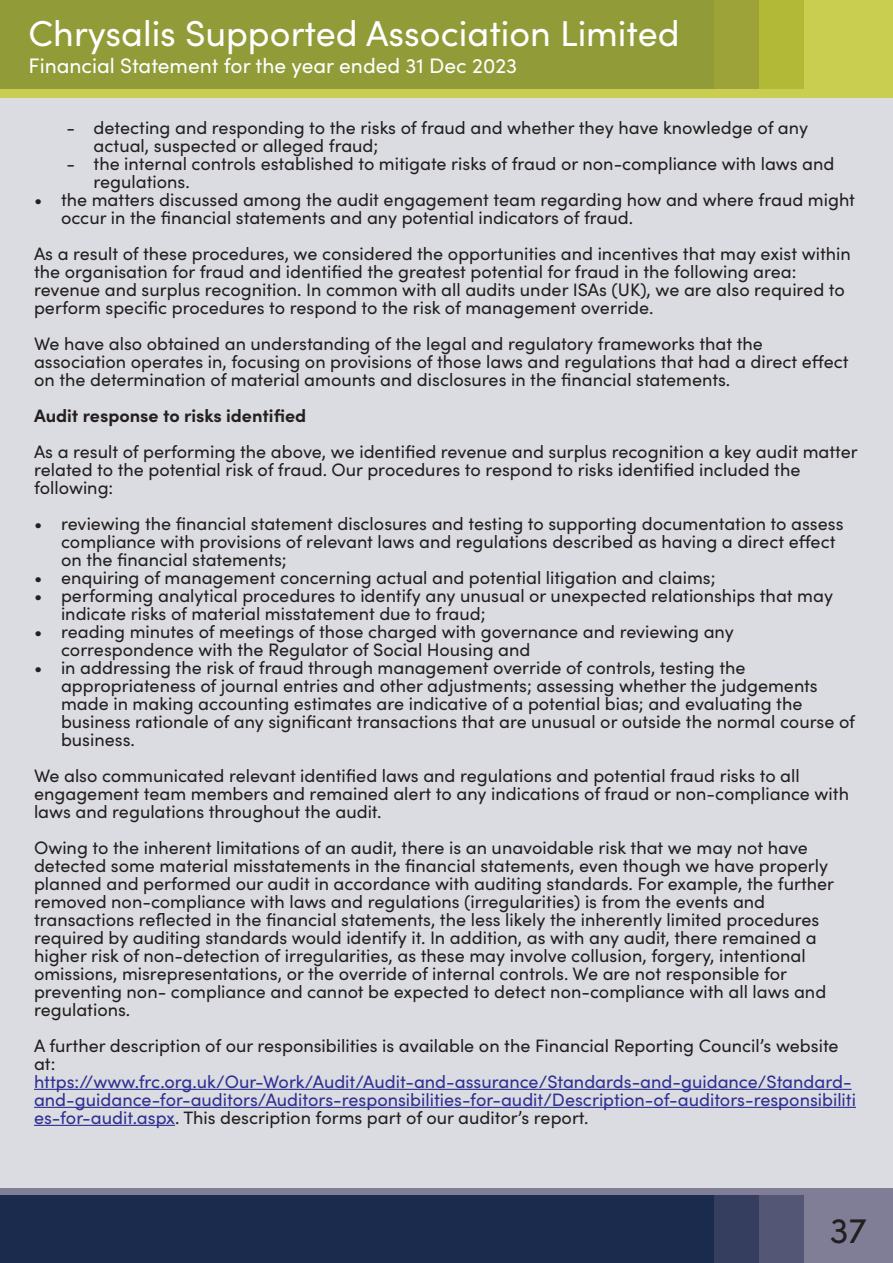
<style>
.page{position:relative;width:893px;height:1263px;background:#fff}
.page>*{position:absolute;margin:0;border:0;box-sizing:border-box;transform-origin:0 0}
.t1{font:36px "Sofia Pro";color:#fff}
.t2{font:36px "Sofia Pro";color:#231f20}
.t3{font:21px "Sofia Pro";color:#fff}
.t4{font:18px/18px "Sofia Pro";color:#231f20}
.t5{font:18px/18px "Sofia Pro";color:#2e3092}
.t6{font:700 18px "Sofia Pro";color:#231f20}
.s1{color:#231f20}
</style>
<div class="page">
<div style="left:0;top:98px;width:893px;height:1090px;background:#dbdce1"></div>
<div style="left:0;top:0;width:893px;height:89px;background:#919c39"></div>
<div style="left:804px;top:0;width:89px;height:89px;background:#c9ce51"></div>
<div style="left:759px;top:0;width:45px;height:89px;background:#b2b936"></div>
<div style="left:714px;top:0;width:45px;height:89px;background:#9da338"></div>
<div style="left:0;top:89px;width:893px;height:9px;background:#c9ce51"></div>
<div style="left:0;top:1195px;width:893px;height:68px;background:#1a2b4d"></div>
<div style="left:804px;top:1195px;width:89px;height:68px;background:#807e96"></div>
<div style="left:759px;top:1195px;width:45px;height:68px;background:#535775"></div>
<div style="left:714px;top:1195px;width:45px;height:68px;background:#363e60"></div>
<div style="left:0;top:1188px;width:893px;height:7px;background:#807e96"></div>
<hr style="left:34px;top:1089px;width:818px;height:1px;background:#2e3092">
<hr style="left:34px;top:1107px;width:822px;height:1px;background:#2e3092">
<hr style="left:34px;top:1125px;width:141px;height:1px;background:#2e3092">
<h1 class="t1" style="left:29px;top:7px;width:653px">Chrysalis Supported Association Limited</h1>
<p class="t3" style="left:29px;top:50px;width:490px">Financial Statement for the year ended 31 Dec 2023</p>
<p class="t4" style="left:94px;top:118px;width:716px;text-indent:-27px">- detecting and responding to the risks of fraud and whether they have knowledge of any actual, suspected or alleged fraud;</p>
<p class="t4" style="left:94px;top:154px;width:742px;text-indent:-27px">- the internal controls established to mitigate risks of fraud or non-compliance with laws and regulations.</p>
<p class="t4" style="left:61px;top:190px;width:795px;text-indent:-27px">• the matters discussed among the audit engagement team regarding how and where fraud might occur in the financial statements and any potential indicators of fraud.</p>
<p class="t4" style="left:34px;top:244px;width:818px">As a result of these procedures, we considered the opportunities and incentives that may exist within the organisation for fraud and identified the greatest potential for fraud in the following area: revenue and surplus recognition. In common with all audits under ISAs (UK), we are also required to perform specific procedures to respond to the risk of management override.</p>
<p class="t4" style="left:34px;top:334px;width:816px">We have also obtained an understanding of the legal and regulatory frameworks that the association operates in, focusing on provisions of those laws and regulations that had a direct effect on the determination of material amounts and disclosures in the financial statements.</p>
<p class="t6" style="left:34px;top:402px;width:274px">Audit response to risks identified</p>
<p class="t4" style="left:34px;top:442px;width:825px">As a result of performing the above, we identified revenue and surplus recognition a key audit matter related to the potential risk of fraud. Our procedures to respond to risks identified included the following:</p>
<p class="t4" style="left:61px;top:514px;width:784px;text-indent:-27px">• reviewing the financial statement disclosures and testing to supporting documentation to assess compliance with provisions of relevant laws and regulations described as having a direct effect on the financial statements;</p>
<p class="t4" style="left:34px;top:568px;width:683px">• enquiring of management concerning actual and potential litigation and claims;</p>
<p class="t4" style="left:61px;top:586px;width:773px;text-indent:-27px">• performing analytical procedures to identify any unusual or unexpected relationships that may indicate risks of material misstatement due to fraud;</p>
<p class="t4" style="left:61px;top:622px;width:674px;text-indent:-27px">• reading minutes of meetings of those charged with governance and reviewing any correspondence with the Regulator of Social Housing and</p>
<p class="t4" style="left:61px;top:658px;width:796px;text-indent:-27px">• in addressing the risk of fraud through management override of controls, testing the appropriateness of journal entries and other adjustments; assessing whether the judgements made in making accounting estimates are indicative of a potential bias; and evaluating the business rationale of any significant transactions that are unusual or outside the normal course of business.</p>
<p class="t4" style="left:34px;top:766px;width:816px">We also communicated relevant identified laws and regulations and potential fraud risks to all engagement team members and remained alert to any indications of fraud or non-compliance with laws and regulations throughout the audit.</p>
<p class="t4" style="left:34px;top:838px;width:802px">Owing to the inherent limitations of an audit, there is an unavoidable risk that we may not have detected some material misstatements in the financial statements, even though we have properly planned and performed our audit in accordance with auditing standards. For example, the further removed non-compliance with laws and regulations (irregularities) is from the events and transactions reflected in the financial statements, the less likely the inherently limited procedures required by auditing standards would identify it. In addition, as with any audit, there remained a higher risk of non-detection of irregularities, as these may involve collusion, forgery, intentional omissions, misrepresentations, or the override of internal controls. We are not responsible for preventing non- compliance and cannot be expected to detect non-compliance with all laws and regulations.</p>
<p class="t4" style="left:34px;top:1036px;width:806px">A further description of our responsibilities is available on the Financial Reporting Council’s website at:</p>
<p class="t5" style="left:34px;top:1072px;width:823px">https://www.frc.org.uk/Our-Work/Audit/Audit-and-assurance/Standards-and-guidance/Standard&shy;and-guidance-for-auditors/Auditors-responsibilities-for-audit/Description-of-auditors-responsibiliti es-for-audit.aspx<span class="s1">. This description forms part of our auditor’s report.</span></p>
<h1 class="t2" style="left:830px;top:1204px;width:39px">37</h1>
</div>
